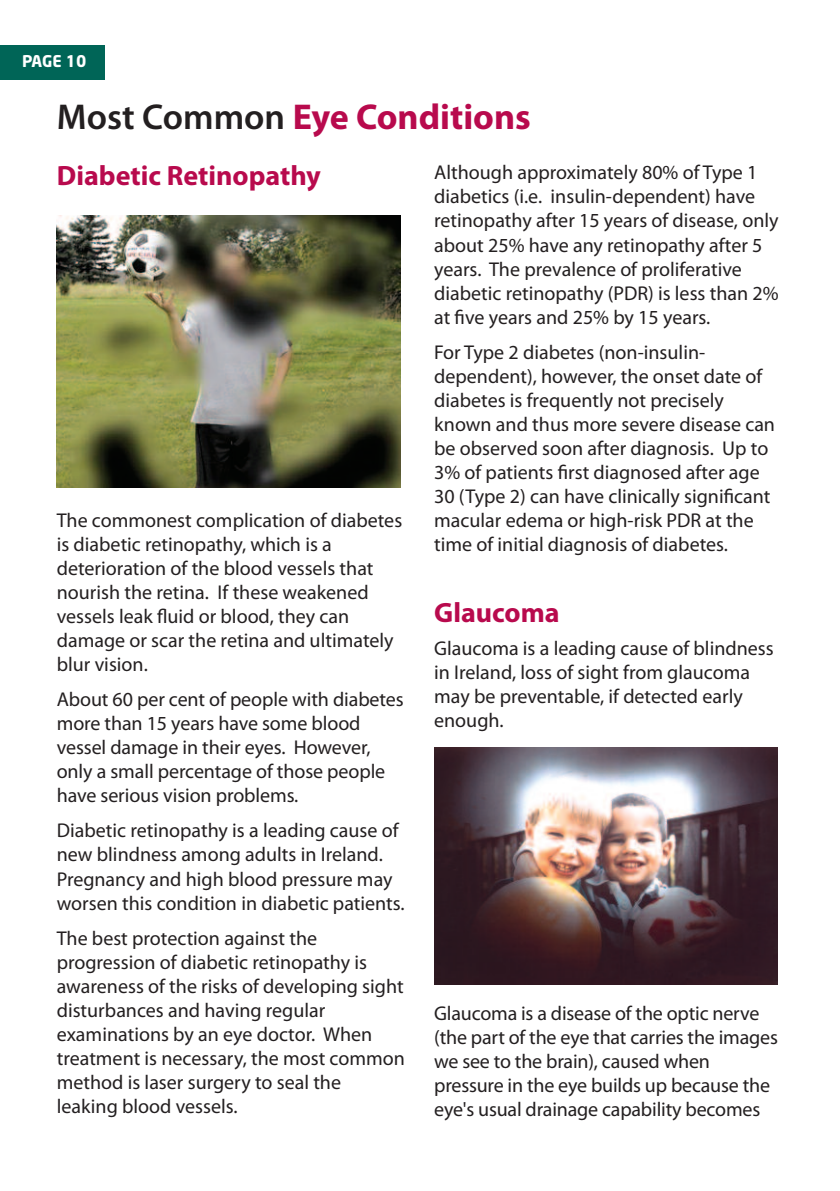
<style>
.page{position:relative;width:840px;height:1191px;background:#fff}
.page>*{position:absolute;margin:0;border:0;box-sizing:border-box;transform-origin:0 0}
.t1{font:700 36px "Myriad Pro";color:#b80a4d}
.t2{font:700 28px "Myriad Pro";color:#b80a4d}
.t3{font:20px/24px "Myriad Pro";color:#231f20}
.t4{font:700 16px "Neo Sans";letter-spacing:-.01em;color:#fff}
.s1{font-weight:600;color:#231f20}
</style>
<div class="page">
<div style="left:0;top:45px;width:105px;height:34px;background:#006557"></div>
<img style="left:57px;top:215px;width:343px;height:273px">
<img style="left:434px;top:747px;width:343px;height:237px">
<p class="t4" style="left:22px;top:52px;width:66px">PAGE 10</p>
<h1 class="t1" style="left:57px;top:103px;width:475px"><span class="s1">Most Common</span> Eye Conditions</h1>
<h2 class="t2" style="left:57px;top:166px;width:265px">Diabetic Retinopathy</h2>
<p class="t3" style="left:434px;top:162px;width:346px">Although approximately 80% of Type 1 diabetics (i.e. insulin-dependent) have retinopathy after 15 years of disease, only about 25% have any retinopathy after 5 years. The prevalence of proliferative diabetic retinopathy (PDR) is less than 2% at five years and 25% by 15 years.</p>
<p class="t3" style="left:434px;top:342px;width:342px">For Type 2 diabetes (non-insulin&shy;dependent), however, the onset date of diabetes is frequently not precisely known and thus more severe disease can be observed soon after diagnosis. Up to 3% of patients first diagnosed after age 30 (Type 2) can have clinically significant macular edema or high-risk PDR at the time of initial diagnosis of diabetes.</p>
<p class="t3" style="left:57px;top:509px;width:347px">The commonest complication of diabetes is diabetic retinopathy, which is a deterioration of the blood vessels that nourish the retina. If these weakened vessels leak fluid or blood, they can damage or scar the retina and ultimately blur vision.</p>
<p class="t3" style="left:57px;top:689px;width:348px">About 60 per cent of people with diabetes more than 15 years have some blood vessel damage in their eyes. However, only a small percentage of those people have serious vision problems.</p>
<p class="t3" style="left:57px;top:820px;width:349px">Diabetic retinopathy is a leading cause of new blindness among adults in Ireland.<br>Pregnancy and high blood pressure may worsen this condition in diabetic patients.</p>
<p class="t3" style="left:57px;top:927px;width:349px">The best protection against the progression of diabetic retinopathy is awareness of the risks of developing sight disturbances and having regular examinations by an eye doctor. When treatment is necessary, the most common method is laser surgery to seal the leaking blood vessels.</p>
<h2 class="t2" style="left:434px;top:602px;width:127px">Glaucoma</h2>
<p class="t3" style="left:434px;top:638px;width:341px">Glaucoma is a leading cause of blindness in Ireland, loss of sight from glaucoma may be preventable, if detected early enough.</p>
<p class="t3" style="left:434px;top:1002px;width:345px">Glaucoma is a disease of the optic nerve (the part of the eye that carries the images we see to the brain), caused when pressure in the eye builds up because the eye's usual drainage capability becomes</p>
</div>
